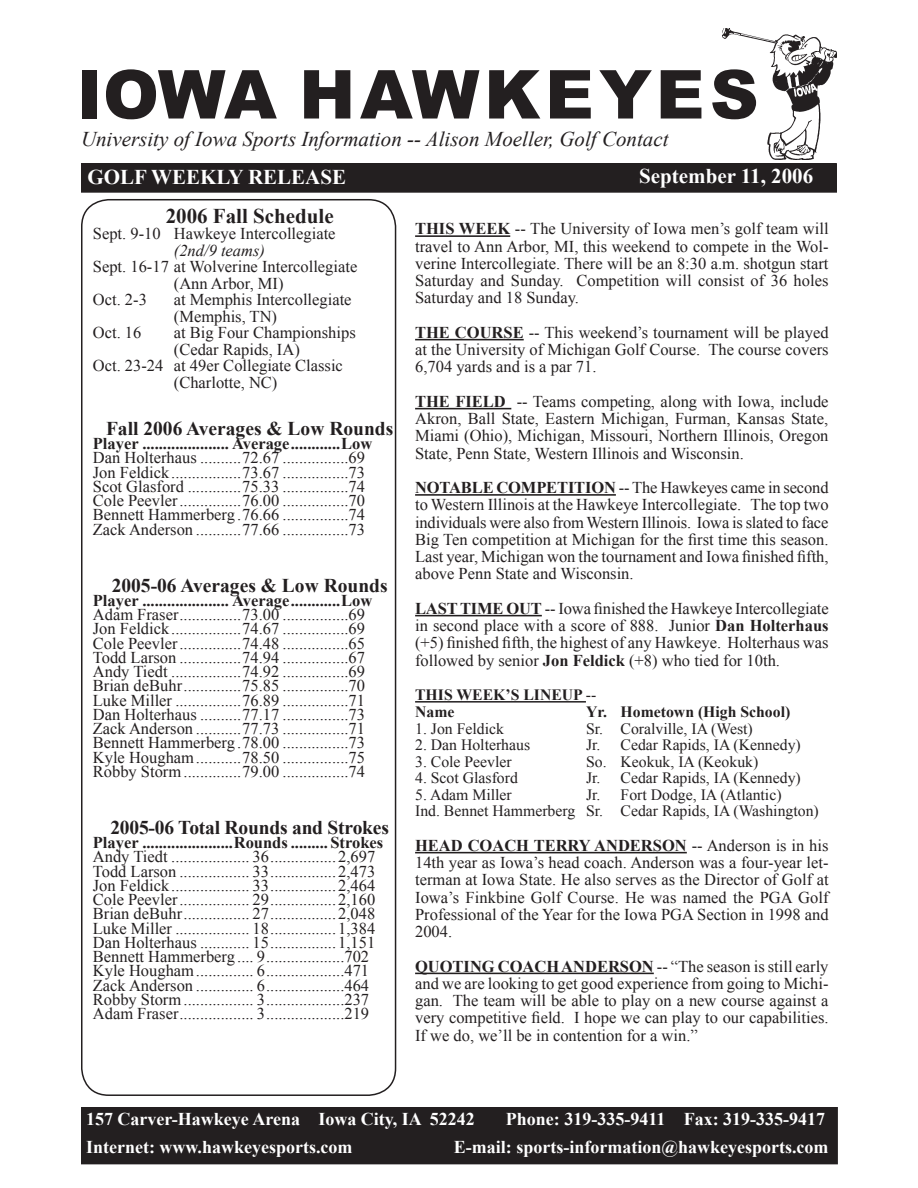
<style>
.page{position:relative;width:918px;height:1188px;background:#fff}
.page>*{position:absolute;margin:0;border:0;box-sizing:border-box;transform-origin:0 0}
.t1{font:900 67.5px "Arial";letter-spacing:.065em;color:#231f20}
.t2{font:italic 21px "Times New Roman";color:#231f20}
.t3{font:700 21px "Times New Roman";color:#fff}
.t4{font:700 21px "Times New Roman";color:#231f20}
.t5{font:700 19.5px "Times New Roman";color:#231f20}
.t6{font:700 18px "Times New Roman";color:#fff}
.t7{font:16.5px/14.2px "Times New Roman";color:#231f20;text-align:justify}
.t8{font:700 16.5px "Times New Roman";color:#231f20}
.t9{font:italic 16.5px "Times New Roman";color:#231f20}
.t10{font:15.75px/16.5px "Times New Roman";color:#231f20}
.t11{font:700 15.75px/17.2px "Times New Roman";color:#231f20}
.s1{font-weight:700}
.s2{font-weight:400}
</style>
<div class="page">
<img style="left:722px;top:29px;width:115px;height:130px">
<div style="left:82px;top:164px;width:754px;height:28px;background:#231f20"></div>
<div style="left:81px;top:163px;width:756px;height:30px;border:2px solid #231f20"></div>
<div style="left:82px;top:1108px;width:755px;height:56px;background:#231f20"></div>
<div style="left:81px;top:1107px;width:757px;height:57px;border:2px solid #231f20"></div>
<svg style="left:81px;top:199px;width:316px;height:896px"></svg>
<hr style="left:415px;top:235px;width:95px;height:2px;background:#231f20">
<hr style="left:415px;top:339px;width:109px;height:1px;background:#231f20">
<hr style="left:415px;top:408px;width:96px;height:1px;background:#231f20">
<hr style="left:415px;top:494px;width:201px;height:2px;background:#231f20">
<hr style="left:415px;top:615px;width:127px;height:1px;background:#231f20">
<hr style="left:415px;top:701px;width:171px;height:2px;background:#231f20">
<hr style="left:415px;top:852px;width:272px;height:1px;background:#231f20">
<hr style="left:415px;top:973px;width:239px;height:1px;background:#231f20">
<h1 class="t1" style="left:77px;top:45px;width:684px">IOWA HAWKEYES</h1>
<p class="t2" style="left:81px;top:125px;width:589px">University of Iowa Sports Information -- Alison Moeller, Golf Contact</p>
<p class="t3" style="left:87px;top:162px;width:260px">GOLF WEEKLY RELEASE</p>
<p class="t4" style="left:166px;top:201px;width:170px">2006 Fall Schedule</p>
<p class="t7" style="left:93px;top:226px;width:244px">Sept. 9-10 Hawkeye Intercollegiate</p>
<p class="t9" style="left:174px;top:239px;width:93px">(2nd/9 teams)</p>
<p class="t7" style="left:93px;top:259px;width:266px">Sept. 16-17 at Wolverine Intercollegiate</p>
<p class="t7" style="left:174px;top:276px;width:111px">(Ann Arbor, MI)</p>
<p class="t7" style="left:93px;top:292px;width:56px">Oct. 2-3</p>
<p class="t7" style="left:174px;top:291px;width:179px;line-height:16.5px">at Memphis Intercollegiate (Memphis, TN)</p>
<p class="t7" style="left:93px;top:325px;width:50px">Oct. 16</p>
<p class="t7" style="left:174px;top:325px;width:183px">at Big Four Championships</p>
<p class="t7" style="left:174px;top:342px;width:128px">(Cedar Rapids, IA)</p>
<p class="t7" style="left:93px;top:358px;width:252px">Oct. 23-24 at 49er Collegiate Classic</p>
<p class="t7" style="left:174px;top:375px;width:105px">(Charlotte, NC)</p>
<p class="t5" style="left:106px;top:415px;width:289px">Fall 2006 Averages &amp; Low Rounds</p>
<p class="t8" style="left:93px;top:432px;width:281px">Player ..................... Average ............Low</p>
<p class="t7" style="left:93px;top:451px;width:274px">Dan Holterhaus ..........72.67 ................69<br>Jon Feldick .................73.67 ................73<br>Scot Glasford .............75.33 ................74<br>Cole Peevler ...............76.00 ................70<br>Bennett Hammerberg .76.66 ................74<br>Zack Anderson ...........77.66 ................73</p>
<p class="t5" style="left:112px;top:572px;width:277px">2005-06 Averages &amp; Low Rounds</p>
<p class="t8" style="left:93px;top:589px;width:281px">Player ..................... Average ............Low</p>
<p class="t7" style="left:93px;top:607px;width:274px">Adam Fraser ...............73.00 ................69<br>Jon Feldick .................74.67 ................69<br>Cole Peevler ...............74.48 ................65<br>Todd Larson ...............74.94 ................67<br>Andy Tiedt .................74.92 ................69<br>Brian deBuhr ..............75.85 ................70<br>Luke Miller ................76.89 ................71<br>Dan Holterhaus ..........77.17 ................73<br>Zack Anderson ...........77.73 ................71<br>Bennett Hammerberg .78.00 ................73<br>Kyle Hougham ...........78.50 ................75<br>Robby Storm ..............79.00 ................74</p>
<p class="t5" style="left:110px;top:814px;width:280px">2005-06 Total Rounds and Strokes</p>
<p class="t8" style="left:93px;top:831px;width:292px">Player ......................Rounds ......... Strokes</p>
<p class="t7" style="left:93px;top:850px;width:284px;text-align:left">Andy Tiedt ................... 36 ................ 2,697<br>Todd Larson ................. 33 ................ 2,473<br>Jon Feldick ................... 33 ................ 2,464<br>Cole Peevler ................. 29 ................ 2,160<br>Brian deBuhr ................ 27 ................ 2,048<br>Luke Miller .................. 18 ................ 1,384<br>Dan Holterhaus ............ 15 ................ 1,151<br>Bennett Hammerberg .... 9 ...................702<br>Kyle Hougham .............. 6 ...................471<br>Zack Anderson .............. 6 ...................464<br>Robby Storm ................. 3 ...................237<br>Adam Fraser .................. 3 ...................219</p>
<p class="t3" style="left:639px;top:161px;width:176px">September 11, 2006</p>
<p class="t7" style="left:415px;top:220px;width:415px;line-height:17.2px"><span class="s1">THIS WEEK</span> -- The University of Iowa men’s golf team will travel to Ann Arbor, MI, this weekend to compete in the Wol&shy;verine Intercollegiate. There will be an 8:30 a.m. shotgun start Saturday and Sunday. Competition will consist of 36 holes Saturday and 18 Sunday.</p>
<p class="t7" style="left:415px;top:323px;width:415px;line-height:17.2px"><span class="s1">THE COURSE</span> -- This weekend’s tournament will be played at the University of Michigan Golf Course. The course covers 6,704 yards and is a par 71.</p>
<p class="t7" style="left:415px;top:392px;width:415px;line-height:17.2px"><span class="s1">THE FIELD</span> -- Teams competing, along with Iowa, include Akron, Ball State, Eastern Michigan, Furman, Kansas State, Miami (Ohio), Michigan, Missouri, Northern Illinois, Oregon State, Penn State, Western Illinois and Wisconsin.</p>
<p class="t7" style="left:415px;top:479px;width:415px;line-height:17.2px"><span class="s1">NOTABLE COMPETITION</span> -- The Hawkeyes came in second to Western Illinois at the Hawkeye Intercollegiate. The top two individuals were also from Western Illinois. Iowa is slated to face Big Ten competition at Michigan for the first time this season.<br>Last year, Michigan won the tournament and Iowa finished fifth, above Penn State and Wisconsin.</p>
<p class="t7" style="left:415px;top:599px;width:415px;line-height:17.2px"><span class="s1">LAST TIME OUT</span> -- Iowa finished the Hawkeye Intercollegiate in second place with a score of 888. Junior <span class="s1">Dan Holterhaus </span>(+5) finished fifth, the highest of any Hawkeye. Holterhaus was followed by senior <span class="s1">Jon Feldick</span> (+8) who tied for 10th.</p>
<p class="t11" style="left:415px;top:686px;width:183px">THIS WEEK’S LINEUP <span class="s2">--<br></span>Name</p>
<p class="t11" style="left:586px;top:703px;width:206px">Yr. Hometown (High School)</p>
<p class="t10" style="left:415px;top:720px;width:90px">1. Jon Feldick</p>
<p class="t10" style="left:586px;top:720px;width:168px">Sr. Coralville, IA (West)</p>
<p class="t10" style="left:415px;top:737px;width:117px">2. Dan Holterhaus</p>
<p class="t10" style="left:586px;top:737px;width:216px">Jr. Cedar Rapids, IA (Kennedy)</p>
<p class="t10" style="left:415px;top:753px;width:98px">3. Cole Peevler</p>
<p class="t10" style="left:586px;top:753px;width:174px">So. Keokuk, IA (Keokuk)</p>
<p class="t10" style="left:415px;top:770px;width:104px">4. Scot Glasford</p>
<p class="t10" style="left:586px;top:770px;width:216px">Jr. Cedar Rapids, IA (Kennedy)</p>
<p class="t10" style="left:415px;top:786px;width:98px">5. Adam Miller</p>
<p class="t10" style="left:415px;top:786px;width:405px;text-indent:171px">Jr. Fort Dodge, IA (Atlantic)<br>Ind. Bennet Hammerberg Sr. Cedar Rapids, IA (Washington)</p>
<p class="t7" style="left:415px;top:836px;width:415px;line-height:17.2px"><span class="s1">HEAD COACH TERRY ANDERSON</span> -- Anderson is in his 14th year as Iowa’s head coach. Anderson was a four-year let&shy;terman at Iowa State. He also serves as the Director of Golf at Iowa’s Finkbine Golf Course. He was named the PGA Golf Professional of the Year for the Iowa PGA Section in 1998 and 2004.</p>
<p class="t7" style="left:415px;top:957px;width:415px;line-height:17.2px"><span class="s1">QUOTING COACH ANDERSON</span> -- “The season is still early and we are looking to get good experience from going to Michi&shy;gan. The team will be able to play on a new course against a very competitive field. I hope we can play to our capabilities.<br>If we do, we’ll be in contention for a win.”</p>
<p class="t6" style="left:86px;top:1107px;width:390px">157 Carver-Hawkeye Arena Iowa City, IA 52242</p>
<p class="t6" style="left:506px;top:1107px;width:321px">Phone: 319-335-9411 Fax: 319-335-9417</p>
<p class="t6" style="left:86px;top:1134px;width:268px">Internet: www.hawkeyesports.com</p>
<p class="t6" style="left:454px;top:1134px;width:376px">E-mail: sports-information@hawkeyesports.com</p>
</div>
